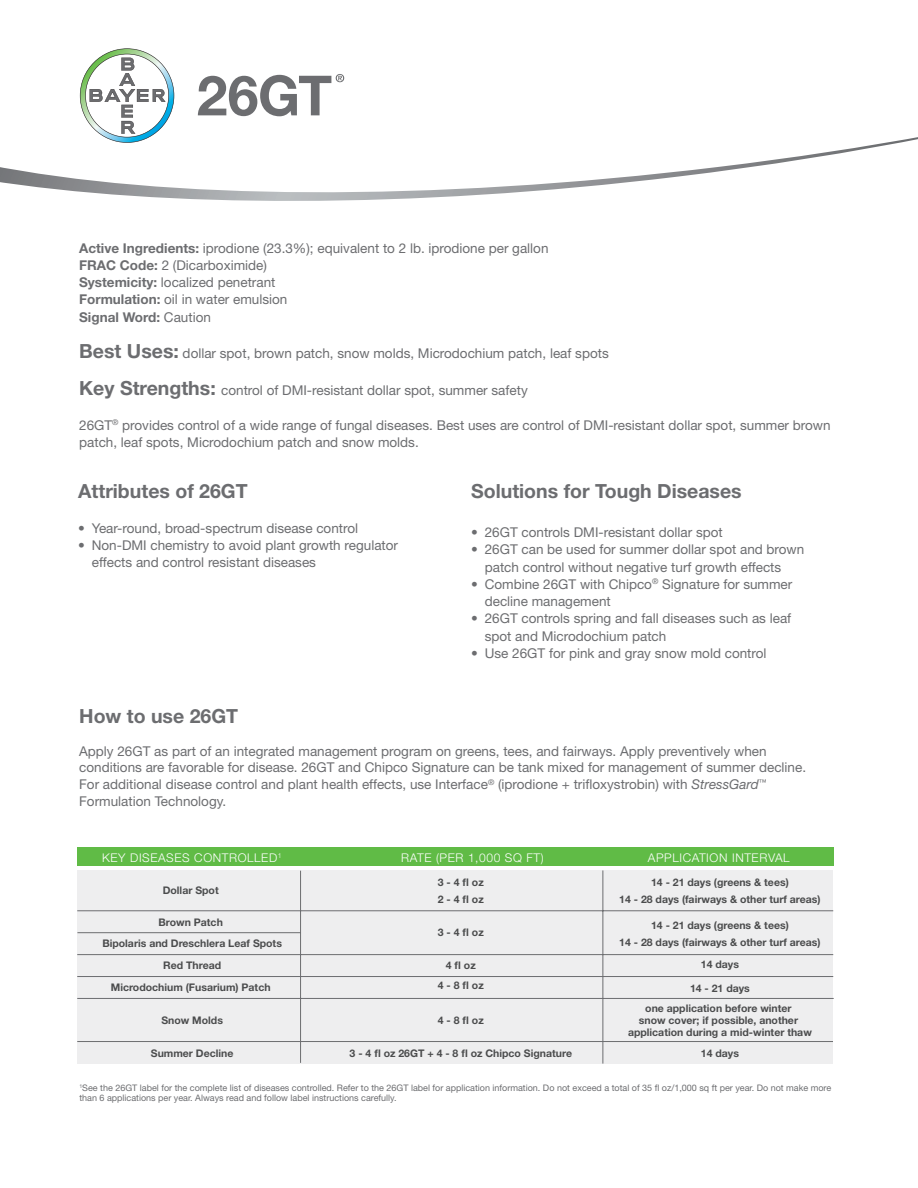
<style>
.page{position:relative;width:918px;height:1188px;background:#fff}
.page>*{position:absolute;margin:0;border:0;box-sizing:border-box;transform-origin:0 0}
.Subhead{font:700 19.5px "Helvetica Neue LT Std";color:#6c6d70}
.Subhead-2{font:13.5px/17.2px "Helvetica Neue LT Std";color:#6c6d70}
.Subhead-3{font:700 13.5px "Helvetica Neue LT Std";color:#6c6d70}
.t1{font:300 12px "Helvetica Neue LT Std";letter-spacing:.05em;color:#fff}
.t2{font:700 10.5px/21.8px "Helvetica Neue LT Std";color:#4b4c4d;text-align:center}
.Captions{font:9px/10.5px "Helvetica Neue LT Std";color:#6c6d70}
.s1{font-weight:700}
.s2{font-weight:400}
.s3{font-weight:700;font-size:19.5px}
.s4{font-style:italic}
</style>
<div class="page">
<svg style="left:0;top:137px;width:918px;height:64px"></svg>
<svg style="left:198px;top:74px;width:146px;height:42px"></svg>
<svg style="left:80px;top:48px;width:94px;height:95px"></svg>
<div style="left:77px;top:870px;width:756px;height:193px;background:#eeeeef"></div>
<hr style="left:77px;top:910px;width:756px;height:1px;background:#6c6d70">
<hr style="left:77px;top:932px;width:223px;height:1px;background:#6c6d70">
<hr style="left:77px;top:954px;width:756px;height:1px;background:#6c6d70">
<hr style="left:77px;top:998px;width:757px;height:1px;background:#6c6d70">
<hr style="left:77px;top:976px;width:756px;height:1px;background:#6c6d70">
<hr style="left:300px;top:871px;width:1px;height:192px;background:#6c6d70">
<hr style="left:603px;top:870px;width:1px;height:194px;background:#6c6d70">
<div style="left:77px;top:847px;width:757px;height:18px;background:#60bb46"></div>
<hr style="left:77px;top:1041px;width:756px;height:1px;background:#6c6d70">
<p class="Subhead-2" style="left:79px;top:239px;width:471px"><span class="s1">Active Ingredients:</span> iprodione (23.3%); equivalent to 2 lb. iprodione per gallon</p>
<p class="Subhead-2" style="left:79px;top:256px;width:189px"><span class="s1">FRAC Code:</span> 2 (Dicarboximide)</p>
<p class="Subhead-2" style="left:79px;top:274px;width:198px"><span class="s1">Systemicity:</span> localized penetrant</p>
<p class="Subhead-2" style="left:79px;top:291px;width:210px"><span class="s1">Formulation:</span> oil in water emulsion</p>
<p class="Subhead-3" style="left:79px;top:308px;width:133px">Signal Word: <span class="s2">Caution</span></p>
<p class="Subhead-2" style="left:79px;top:345px;width:531px"><span class="s3">Best Uses:</span> dollar spot, brown patch, snow molds, Microdochium patch, leaf spots</p>
<p class="Subhead-2" style="left:79px;top:382px;width:450px"><span class="s3">Key Strengths:</span> control of DMI-resistant dollar spot, summer safety</p>
<p class="Subhead-2" style="left:79px;top:416px;width:753px">26GT<sup>®</sup> provides control of a wide range of fungal diseases. Best uses are control of DMI-resistant dollar spot, summer brown patch, leaf spots, Microdochium patch and snow molds.</p>
<p class="Subhead" style="left:78px;top:479px;width:171px">Attributes of 26GT</p>
<p class="Subhead-2" style="left:78px;top:519px;width:281px">• Year-round, broad-spectrum disease control</p>
<p class="Subhead-2" style="left:78px;top:536px;width:321px">• Non-DMI chemistry to avoid plant growth regulator</p>
<p class="Subhead-2" style="left:92px;top:554px;width:226px">effects and control resistant diseases</p>
<p class="Subhead" style="left:471px;top:479px;width:272px">Solutions for Tough Diseases</p>
<p class="Subhead-2" style="left:471px;top:524px;width:253px">• 26GT controls DMI-resistant dollar spot</p>
<p class="Subhead-2" style="left:485px;top:541px;width:321px;text-indent:-14px">• 26GT can be used for summer dollar spot and brown patch control without negative turf growth effects</p>
<p class="Subhead-2" style="left:485px;top:575px;width:309px;text-indent:-14px">• Combine 26GT with Chipco<sup>®</sup> Signature for summer decline management</p>
<p class="Subhead-2" style="left:471px;top:610px;width:322px">• 26GT controls spring and fall diseases such as leaf</p>
<p class="Subhead-2" style="left:485px;top:627px;width:183px">spot and Microdochium patch</p>
<p class="Subhead-2" style="left:471px;top:644px;width:297px">• Use 26GT for pink and gray snow mold control</p>
<p class="Subhead" style="left:79px;top:704px;width:160px">How to use 26GT</p>
<p class="Subhead-2" style="left:79px;top:742px;width:689px">Apply 26GT as part of an integrated management program on greens, tees, and fairways. Apply preventively when</p>
<p class="Subhead-2" style="left:79px;top:758px;width:728px">conditions are favorable for disease. 26GT and Chipco Signature can be tank mixed for management of summer decline.</p>
<p class="Subhead-2" style="left:79px;top:776px;width:689px;line-height:16.2px">For additional disease control and plant health effects, use Interface<sup>®</sup> (iprodione + trifloxystrobin) with <span class="s4">StressGard</span><sup>™<br></sup>Formulation Technology.</p>
<p class="t1" style="left:102px;top:850px;width:181px">KEY DISEASES CONTROLLED<sup>1</sup></p>
<p class="t1" style="left:401px;top:850px;width:144px">RATE (PER 1,000 SQ FT)</p>
<p class="t1" style="left:648px;top:850px;width:143px">APPLICATION INTERVAL</p>
<p class="t2" style="left:619px;top:874px;width:203px;line-height:16.5px">14 - 21 days (greens &amp; tees)<br>14 - 28 days (fairways &amp; other turf areas)</p>
<p class="t2" style="left:619px;top:917px;width:203px;line-height:16.5px">14 - 21 days (greens &amp; tees)<br>14 - 28 days (fairways &amp; other turf areas)</p>
<p class="t2" style="left:701px;top:953px;width:40px">14 days</p>
<p class="t2" style="left:690px;top:977px;width:61px">14 - 21 days</p>
<p class="t2" style="left:438px;top:874px;width:47px;line-height:16.5px;text-align:left">3 - 4 oz<br>2 - 4 oz</p>
<p class="t2" style="left:438px;top:921px;width:47px">3 - 4 oz</p>
<p class="t2" style="left:438px;top:956px;width:47px;line-height:19.2px">4 oz<br>4 - 8 oz</p>
<p class="t2" style="left:438px;top:1009px;width:47px">4 - 8 oz</p>
<p class="t2" style="left:350px;top:1042px;width:224px">3 - 4 oz 26GT + 4 - 8 oz Chipco Signature</p>
<p class="t2" style="left:163px;top:879px;width:57px">Dollar Spot</p>
<p class="t2" style="left:102px;top:911px;width:181px">Brown Patch<br>Bipolaris and Dreschlera Leaf Spots<br>Red Thread<br>Microdochium (Fusarium) Patch</p>
<p class="t2" style="left:161px;top:1009px;width:63px">Snow Molds</p>
<p class="t2" style="left:151px;top:1042px;width:84px">Summer Decline</p>
<p class="t2" style="left:701px;top:1042px;width:40px">14 days</p>
<p class="t2" style="left:628px;top:1002px;width:185px;line-height:12px">one application before winter<br>snow cover; if possible, another application during a mid-winter thaw</p>
<p class="Captions" style="left:79px;top:1082px;width:753px"><sup>1</sup>See the 26GT label for the complete list of diseases controlled. Refer to the 26GT label for application information. Do not exceed a total of 35 fl oz/1,000 sq ft per year. Do not make more than 6 applications per year. Always read and follow label instructions carefully.</p>
</div>
